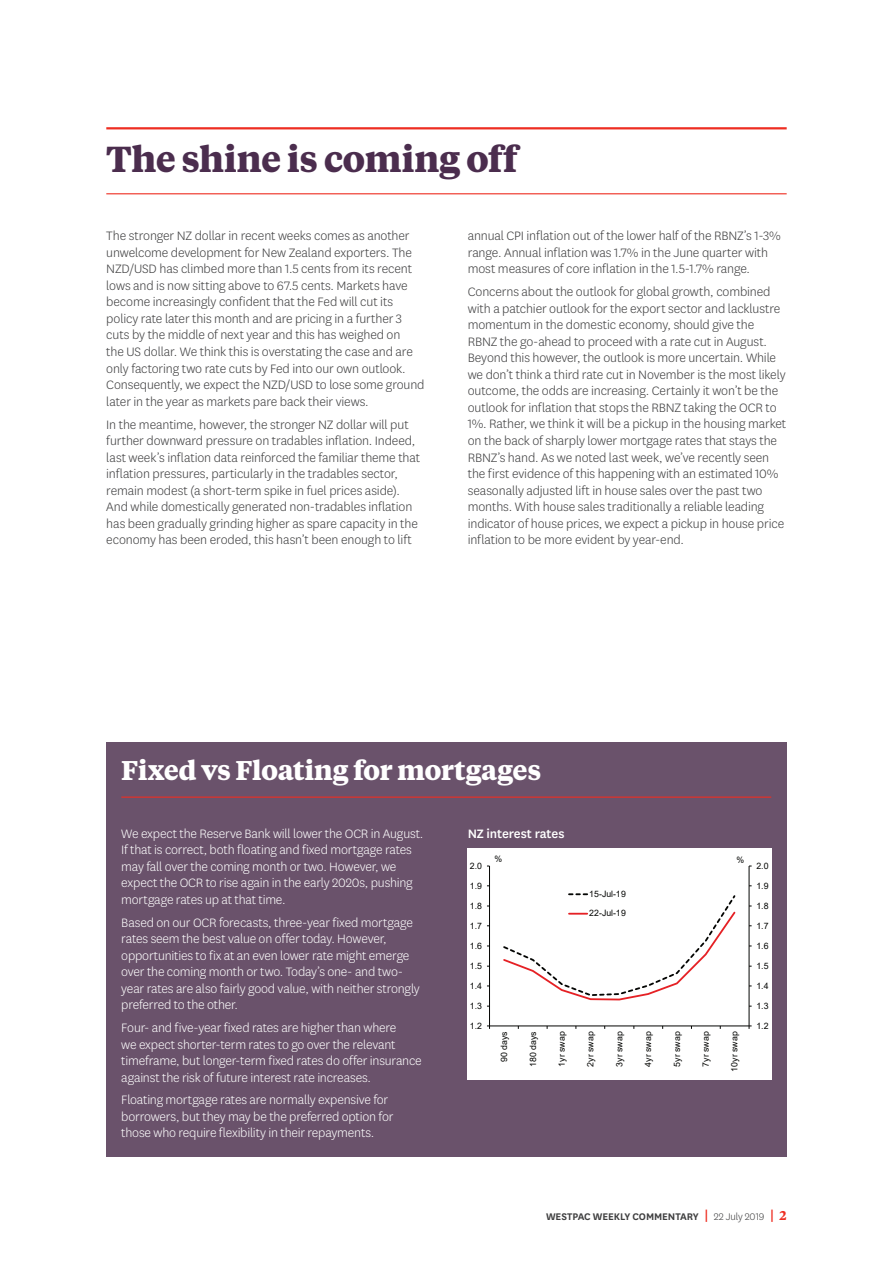
<style>
.page{position:relative;width:893px;height:1263px;background:#fff}
.page>*{position:absolute;margin:0;border:0;box-sizing:border-box;transform-origin:0 0}
.t1{font:700 36px "Tiempos Text";letter-spacing:-.015em;color:#4b2d4e}
.t2{font:700 27px "Tiempos Text";letter-spacing:-.015em;color:#fff}
.t3{font:300 14.25px/16.5px "National LF";letter-spacing:-.01em;color:#3e3e3f}
.t4{font:300 14.25px/16.5px "National LF";letter-spacing:-.015em;color:#fff}
.t5{font:500 14.25px "National LF";letter-spacing:-.01em;color:#fff}
.t6{font:600 11.25px "National LF";letter-spacing:-.005em;color:#3e3e3f}
.t7{font:8.85px/19.4px "Arial";letter-spacing:-.005em;color:#040503}
.t8{font:8.7px "Arial";color:#040503}
.s1{font-family:"Tiempos Text";font-size:13.5px;color:#ee2e22}
.s2{font-weight:300}
.s3{font-family:"Tiempos Text";font-size:12.75px;color:#ee2e22}
</style>
<div class="page">
<hr style="left:106px;top:127px;width:681px;height:2px;background:#ee2e22">
<hr style="left:106px;top:193px;width:681px;height:1px;background:#ee2e22">
<div style="left:106px;top:742px;width:681px;height:415px;background:#6a526b"></div>
<hr style="left:121px;top:796px;width:650px;height:2px;background:#ee2e22">
<div style="left:468px;top:849px;width:303px;height:231px;background:#fff"></div>
<hr style="left:749px;top:866px;width:1px;height:160px;background:#040503">
<hr style="left:489px;top:866px;width:1px;height:160px;background:#040503">
<hr style="left:489px;top:1026px;width:260px;height:1px;background:#040503">
<svg style="left:503px;top:893px;width:233px;height:108px"></svg>
<h1 class="t1" style="left:106px;top:134px;width:413px">The shine is coming off</h1>
<p class="t3" style="left:106px;top:227px;width:320px">The stronger NZ dollar in recent weeks comes as another unwelcome development for New Zealand exporters. The NZD/USD has climbed more than 1.5 cents from its recent lows and is now sitting above to 67.5 cents. Markets have become increasingly confident that the Fed will cut its policy rate later this month and are pricing in a further 3 cuts by the middle of next year and this has weighed on<br>the US dollar. We think this is overstating the case and are only factoring two rate cuts by Fed into our own outlook.<br>Consequently, we expect the NZD/USD to lose some ground later in the year as markets pare back their views.</p>
<p class="t3" style="left:106px;top:415px;width:315px">In the meantime, however, the stronger NZ dollar will put further downward pressure on tradables inflation. Indeed, last week’s inflation data reinforced the familiar theme that inflation pressures, particularly in the tradables sector, remain modest (a short-term spike in fuel prices aside).<br>And while domestically generated non-tradables inflation has been gradually grinding higher as spare capacity in the economy has been eroded, this hasn’t been enough to lift</p>
<p class="t3" style="left:468px;top:227px;width:315px">annual CPI inflation out of the lower half of the RBNZ’s 1-3% range. Annual inflation was 1.7% in the June quarter with most measures of core inflation in the 1.5-1.7% range.</p>
<p class="t3" style="left:468px;top:283px;width:320px">Concerns about the outlook for global growth, combined with a patchier outlook for the export sector and lacklustre momentum in the domestic economy, should give the RBNZ the go-ahead to proceed with a rate cut in August.<br>Beyond this however, the outlook is more uncertain. While we don’t think a third rate cut in November is the most likely outcome, the odds are increasing. Certainly it won’t be the outlook for inflation that stops the RBNZ taking the OCR to 1%. Rather, we think it will be a pickup in the housing market on the back of sharply lower mortgage rates that stays the RBNZ’s hand. As we noted last week, we’ve recently seen the first evidence of this happening with an estimated 10% seasonally adjusted lift in house sales over the past two months. With house sales traditionally a reliable leading indicator of house prices, we expect a pickup in house price inflation to be more evident by year-end.</p>
<h2 class="t2" style="left:121px;top:751px;width:422px">Fixed vs Floating for mortgages</h2>
<p class="t4" style="left:121px;top:825px;width:304px">We expect the Reserve Bank will lower the OCR in August.<br>If that is correct, both floating and fixed mortgage rates may fall over the coming month or two. However, we expect the OCR to rise again in the early 2020s, pushing mortgage rates up at that time.</p>
<p class="t4" style="left:121px;top:913px;width:300px">Based on our OCR forecasts, three-year fixed mortgage rates seem the best value on offer today. However, opportunities to fix at an even lower rate might emerge over the coming month or two. Today’s one- and two&shy;year rates are also fairly good value, with neither strongly preferred to the other.</p>
<p class="t4" style="left:121px;top:1019px;width:302px">Four- and five-year fixed rates are higher than where<br>we expect shorter-term rates to go over the relevant timeframe, but longer-term fixed rates do offer insurance against the risk of future interest rate increases.</p>
<p class="t4" style="left:121px;top:1091px;width:274px">Floating mortgage rates are normally expensive for borrowers, but they may be the preferred option for those who require flexibility in their repayments.</p>
<p class="t5" style="left:468px;top:824px;width:98px">NZ interest rates</p>
<p class="t7" style="left:470px;top:856px;width:14px">2.0</p>
<p class="t7" style="left:470px;top:876px;width:14px">1.9</p>
<p class="t7" style="left:470px;top:896px;width:14px">1.8</p>
<p class="t7" style="left:494px;top:849px;width:9px">%</p>
<p class="t7" style="left:737px;top:850px;width:9px">%</p>
<p class="t7" style="left:589px;top:884px;width:38px">15-Jul-19<br>22-Jul-19</p>
<p class="t7" style="left:756px;top:856px;width:14px">2.0</p>
<p class="t7" style="left:756px;top:876px;width:14px">1.9</p>
<p class="t7" style="left:756px;top:896px;width:14px">1.8</p>
<p class="t7" style="left:470px;top:916px;width:14px">1.7</p>
<p class="t7" style="left:756px;top:916px;width:14px">1.7</p>
<p class="t7" style="left:470px;top:936px;width:14px">1.6</p>
<p class="t7" style="left:756px;top:936px;width:14px">1.6</p>
<p class="t7" style="left:470px;top:956px;width:14px">1.5</p>
<p class="t7" style="left:756px;top:956px;width:14px">1.5</p>
<p class="t7" style="left:470px;top:976px;width:14px">1.4</p>
<p class="t7" style="left:756px;top:976px;width:14px">1.4</p>
<p class="t7" style="left:470px;top:996px;width:14px">1.3</p>
<p class="t7" style="left:756px;top:996px;width:14px">1.3</p>
<p class="t7" style="left:470px;top:1016px;width:14px">1.2</p>
<p class="t7" style="left:756px;top:1016px;width:14px">1.2</p>
<p class="t8" style="left:498px;top:1062px;width:32px;rotate:-90deg">90 days</p>
<p class="t8" style="left:527px;top:1067px;width:37px;rotate:-90deg">180 days</p>
<p class="t8" style="left:556px;top:1067px;width:37px;rotate:-90deg">1yr swap</p>
<p class="t8" style="left:585px;top:1067px;width:37px;rotate:-90deg">2yr swap</p>
<p class="t8" style="left:613px;top:1067px;width:37px;rotate:-90deg">3yr swap</p>
<p class="t8" style="left:642px;top:1067px;width:37px;rotate:-90deg">4yr swap</p>
<p class="t8" style="left:671px;top:1067px;width:37px;rotate:-90deg">5yr swap</p>
<p class="t8" style="left:700px;top:1067px;width:37px;rotate:-90deg">7yr swap</p>
<p class="t8" style="left:729px;top:1071px;width:42px;rotate:-90deg">10yr swap</p>
<p class="t6" style="left:546px;top:1209px;width:242px">WESTPAC WEEKLY COMMENTARY <span class="s1">|</span> <span class="s2">22 July 2019</span> <span class="s1">|</span> <span class="s3">2</span></p>
</div>
